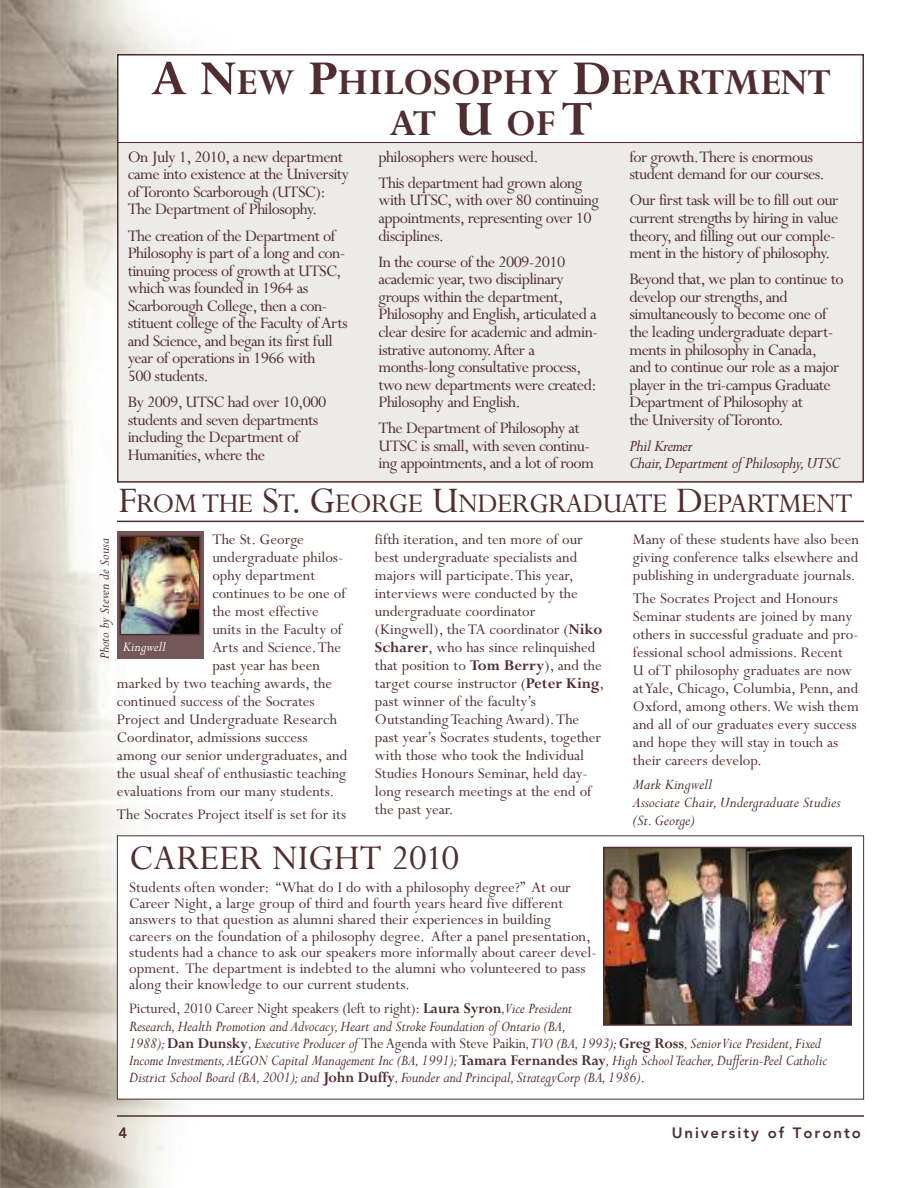
<style>
.page{position:relative;width:918px;height:1188px;background:#fff}
.page>*{position:absolute;margin:0;border:0;box-sizing:border-box;transform-origin:0 0}
.t1{font:700 40.5px/40.5px "Perpetua";color:#502d30;text-align:center}
.t2{font:39px "Perpetua";color:#502d30}
.t3{font:30.3px "Perpetua";letter-spacing:-.025em;color:#502d30}
.t4{font:18px/17.5px "Perpetua";letter-spacing:-.03em;color:#502d30}
.t5{font:italic 18px/17.5px "Perpetua";letter-spacing:-.03em;color:#502d30}
.t6{font:16.5px/18px "Perpetua";color:#502d30}
.t7{font:italic 16.5px/17.2px "Perpetua";letter-spacing:-.01em;color:#502d30;scale:.95 1}
.t8{font:italic 16.5px/18px "Perpetua";letter-spacing:-.01em;color:#502d30}
.t9{font:800 15px "Avenir LT";letter-spacing:.13em;color:#502d30}
.t10{font:italic 15px "Perpetua";color:#502d30}
.t11{font:italic 15px "Perpetua";color:#fff}
.s1{font-size:54px}
.s2{font-size:40.5px}
.s3{font-weight:700}
.s4{font-style:normal}
.s5{font-weight:700;font-style:normal}
</style>
<div class="page">
<img style="left:0;top:0;width:367px;height:1188px">
<hr style="left:117px;top:1115px;width:747px;height:2px;background:#502d30">
<div style="left:117px;top:532px;width:86px;height:127px;background:#735759"></div>
<img style="left:122px;top:538px;width:75px;height:94px">
<div style="left:119px;top:535px;width:81px;height:100px;border:2px solid #502d30"></div>
<hr style="left:117px;top:521px;width:747px;height:1px;background:#502d30">
<div style="left:118px;top:836px;width:745px;height:263px;background:#fff"></div>
<div style="left:117px;top:54px;width:747px;height:96px;background:#fff"></div>
<div style="left:117px;top:144px;width:747px;height:339px;background:#edeaea"></div>
<img style="left:606px;top:850px;width:243px;height:173px">
<div style="left:603px;top:847px;width:249px;height:179px;border:2px solid #502d30"></div>
<hr style="left:117px;top:142px;width:747px;height:1px;background:#502d30">
<div style="left:117px;top:54px;width:747px;height:429px;border:2px solid #502d30"></div>
<h1 class="t1" style="left:151px;top:66px;width:681px"><span class="s1">A N</span>EW <span class="s1">P</span>HILOSOPHY <span class="s1">D</span>EPARTMENT<br>AT <span class="s1">U</span> OF<span class="s1">T</span></h1>
<p class="t4" style="left:128px;top:150px;width:223px">On July 1, 2010, a new department came into existence at the University ofToronto Scarborough (UTSC):<br>The Department of Philosophy.</p>
<p class="t4" style="left:128px;top:228px;width:221px">The creation of the Department of<br>Philosophy is part of a long and con&shy;tinuing process of growth at UTSC, which was founded in 1964 as<br>Scarborough College, then a con&shy;stituent college of the Faculty ofArts and Science, and began its first full year of operations in 1966 with<br>500 students.</p>
<p class="t4" style="left:128px;top:395px;width:200px">By 2009, UTSC had over 10,000 students and seven departments including the Department of<br>Humanities, where the</p>
<p class="t4" style="left:379px;top:145px;width:205px;line-height:26.2px">philosophers were housed.<br>This department had grown along</p>
<p class="t4" style="left:379px;top:193px;width:222px">with UTSC, with over 80 continuing appointments, representing over 10 disciplines.</p>
<p class="t4" style="left:379px;top:255px;width:221px">In the course of the 2009-2010 academic year, two disciplinary groups within the department,<br>Philosophy and English, articulated a clear desire for academic and admin&shy;istrative autonomy.After a months-long consultative process, two new departments were created:<br>Philosophy and English.</p>
<p class="t4" style="left:379px;top:421px;width:217px">The Department of Philosophy at<br>UTSC is small, with seven continu&shy;ing appointments, and a lot of room</p>
<p class="t4" style="left:629px;top:150px;width:197px">for growth.There is enormous student demand for our courses.</p>
<p class="t4" style="left:629px;top:193px;width:210px">Our first task will be to fill out our current strengths by hiring in value theory, and filling out our comple&shy;ment in the history of philosophy.</p>
<p class="t4" style="left:629px;top:272px;width:216px">Beyond that, we plan to continue to develop our strengths, and simultaneously to become one of the leading undergraduate depart&shy;ments in philosophy in Canada,<br>and to continue our role as a major player in the tri-campus Graduate<br>Department of Philosophy at<br>the University ofToronto.</p>
<p class="t5" style="left:629px;top:439px;width:212px">Phil Kremer<br>Chair,Department of Philosophy,UTSC</p>
<h3 class="t3" style="left:118px;top:492px;width:736px"><span class="s2">F</span>ROM THE <span class="s2">S</span>T<span class="s2">. G</span>EORGE <span class="s2">U</span>NDERGRADUATE <span class="s2">D</span>EPARTMENT</h3>
<p class="t6" style="left:212px;top:532px;width:93px">The St. George</p>
<p class="t6" style="left:212px;top:550px;width:132px">undergraduate philos-</p>
<p class="t6" style="left:212px;top:568px;width:104px">ophy department</p>
<p class="t6" style="left:212px;top:586px;width:135px">continues to be one of</p>
<p class="t6" style="left:212px;top:604px;width:108px">the most effective</p>
<p class="t6" style="left:212px;top:622px;width:131px">units in the Faculty of</p>
<p class="t6" style="left:212px;top:640px;width:130px">Arts and Science.The</p>
<p class="t6" style="left:212px;top:658px;width:109px">past year has been</p>
<p class="t6" style="left:117px;top:676px;width:217px">marked by two teaching awards, the</p>
<p class="t6" style="left:117px;top:694px;width:199px">continued success of the Socrates</p>
<p class="t6" style="left:117px;top:712px;width:222px">Project and Undergraduate Research</p>
<p class="t6" style="left:117px;top:730px;width:192px">Coordinator, admissions success</p>
<p class="t6" style="left:117px;top:748px;width:232px">among our senior undergraduates, and</p>
<p class="t6" style="left:117px;top:766px;width:231px">the usual sheaf of enthusiastic teaching</p>
<p class="t6" style="left:117px;top:784px;width:219px">evaluations from our many students.</p>
<p class="t6" style="left:117px;top:807px;width:231px">The Socrates Project itself is set for its</p>
<p class="t10" style="left:100px;top:659px;width:123px;rotate:-90deg">Photo by Steven de Sousa</p>
<p class="t11" style="left:123px;top:642px;width:44px">Kingwell</p>
<p class="t6" style="left:375px;top:532px;width:231px">fifth iteration, and ten more of our best undergraduate specialists and majors will participate.This year, interviews were conducted by the undergraduate coordinator (Kingwell), theTA coordinator (<span class="s3">Niko Scharer</span>, who has since relinquished that position to <span class="s3">Tom Berry</span>), and the target course instructor (<span class="s3">Peter King</span>, past winner of the faculty’s OutstandingTeaching Award).The past year’s Socrates students, together with those who took the Individual Studies Honours Seminar, held day&shy;long research meetings at the end of the past year.</p>
<p class="t6" style="left:633px;top:532px;width:228px;text-align:justify">Many of these students have also been giving conference talks elsewhere and publishing in undergraduate journals.</p>
<p class="t6" style="left:633px;top:591px;width:228px">The Socrates Project and Honours Seminar students are joined by many others in successful graduate and pro&shy;fessional school admissions. Recent<br>U ofT philosophy graduates are now atYale, Chicago, Columbia, Penn, and Oxford, among others.We wish them and all of our graduates every success and hope they will stay in touch as their careers develop.</p>
<p class="t8" style="left:633px;top:777px;width:209px">Mark Kingwell<br>Associate Chair,Undergraduate Studies (St. George)</p>
<h2 class="t2" style="left:129px;top:843px;width:332px">CAREER NIGHT 2010</h2>
<p class="t6" style="left:129px;top:881px;width:469px;line-height:16px">Students often wonder: “What do I do with a philosophy degree?” At our Career Night, a large group of third and fourth years heard five different answers to that question as alumni shared their experiences in building careers on the foundation of a philosophy degree. After a panel presentation, students had a chance to ask our speakers more informally about career devel&shy;opment. The department is indebted to the alumni who volunteered to pass along their knowledge to our current students.</p>
<p class="t7" style="left:129px;top:1002px;width:736px"><span class="s4">Pictured, 2010 Career Night speakers (left to right):</span> <span class="s5">Laura Syron</span>,Vice President<br>Research,Health Promotion and Advocacy,Heart and Stroke Foundation of Ontario (BA,<br>1988);<span class="s5">Dan Dunsky</span>, Executive Producer of <span class="s4">The Agenda with Steve Paikin</span>,TVO (BA, 1993);<span class="s5">Greg Ross</span>, SeniorVice President, Fixed Income Investments,AEGON Capital Management Inc (BA, 1991);<span class="s5">Tamara Fernandes Ray</span>,High SchoolTeacher,Dufferin-Peel Catholic District School Board (BA, 2001);and <span class="s5">John Duffy</span>, Founder and Principal, StrategyCorp (BA, 1986)<span class="s4">.</span></p>
<p class="t9" style="left:118px;top:1127px;width:10px">4</p>
<p class="t9" style="left:672px;top:1127px;width:191px">University of Toronto</p>
</div>
